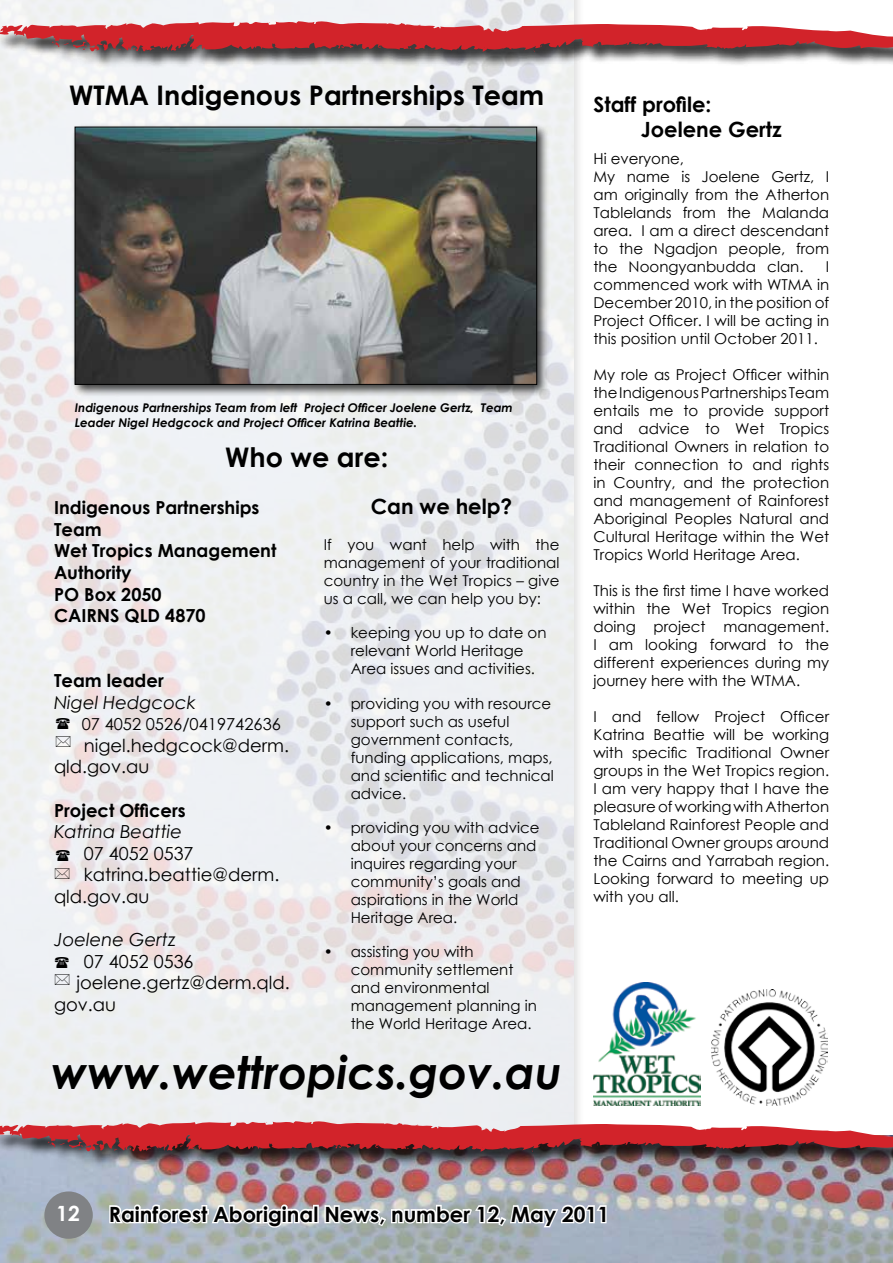
<style>
.page{position:relative;width:893px;height:1263px;background:#fff}
.page>*{position:absolute;margin:0;border:0;box-sizing:border-box;transform-origin:0 0}
.t1{font:italic 700 45px "Century Gothic";color:#000}
.t2{font:700 27px "Century Gothic";color:#000}
.t3{font:700 21px/25.2px "Century Gothic";color:#000}
.t4{font:700 21px "Century Gothic";color:#fff}
.t5{font:18px/21.6px "Century Gothic";color:#000}
.t6{font:700 18px/21.6px "Century Gothic";color:#000}
.t7{font:italic 18px "Century Gothic";color:#000}
.t8{font:16.5px "Century Gothic";color:#000}
.t9{font:15px/18px "Century Gothic";color:#000;text-align:justify}
.t10{font:italic 700 12px/14.4px "Century Gothic";color:#000}
</style>
<div class="page">
<img style="left:0;top:0;width:573px;height:1120px">
<img style="left:593px;top:982px;width:107px;height:123px">
<div style="left:71px;top:123px;width:478px;height:274px;background:#000;opacity:.75"></div>
<img style="left:77px;top:129px;width:458px;height:254px">
<div style="left:75px;top:127px;width:462px;height:258px;border:1px solid #000"></div>
<img style="left:0;top:1169px;width:893px;height:94px">
<div style="left:0;top:24px;width:893px;height:45px;background:#000;opacity:.75"></div>
<svg style="left:0;top:20px;width:893px;height:33px;background:#be565a"></svg>
<svg style="left:108px;top:1202px;width:207px;height:28px"></svg>
<div style="left:313px;top:1205px;width:6px;height:18px;border:3px solid #fff"></div>
<svg style="left:323px;top:1200px;width:285px;height:29px"></svg>
<div style="left:44px;top:1191px;width:49px;height:48px;background:#808285;border-radius:50%"></div>
<img style="left:711px;top:989px;width:117px;height:116px">
<div style="left:0;top:1124px;width:893px;height:45px;background:#000;opacity:.75"></div>
<svg style="left:0;top:1120px;width:893px;height:32px;background:#ba4e53"></svg>
<svg style="left:56px;top:736px;width:14px;height:11px"></svg>
<svg style="left:55px;top:956px;width:14px;height:11px"></svg>
<svg style="left:56px;top:718px;width:14px;height:11px"></svg>
<svg style="left:55px;top:974px;width:15px;height:11px"></svg>
<svg style="left:56px;top:849px;width:14px;height:12px"></svg>
<svg style="left:55px;top:868px;width:15px;height:11px"></svg>
<h2 class="t2" style="left:69px;top:75px;width:477px">WTMA Indigenous Partnerships Team</h2>
<p class="t10" style="left:75px;top:400px;width:439px">Indigenous Partnerships Team from left Project Officer Joelene Gertz, Team<br>Leader Nigel Hedgcock and Project Officer Katrina Beattie.</p>
<h2 class="t2" style="left:225px;top:436px;width:165px">Who we are:</h2>
<p class="t6" style="left:54px;top:496px;width:224px">Indigenous Partnerships<br>Team<br>Wet Tropics Management<br>Authority<br>PO Box 2050<br>CAIRNS QLD 4870</p>
<p class="t6" style="left:54px;top:669px;width:111px">Team leader</p>
<p class="t7" style="left:54px;top:689px;width:143px">Nigel Hedgcock</p>
<p class="t8" style="left:82px;top:713px;width:201px">07 4052 0526/0419742636</p>
<p class="t5" style="left:54px;top:734px;width:237px;text-indent:30px">nigel.hedgcock@derm. qld.gov.au</p>
<p class="t6" style="left:54px;top:798px;width:133px">Project Officers</p>
<p class="t7" style="left:54px;top:819px;width:130px">Katrina Beattie</p>
<p class="t5" style="left:84px;top:842px;width:111px">07 4052 0537</p>
<p class="t5" style="left:84px;top:864px;width:197px">katrina.beattie@derm.</p>
<p class="t5" style="left:54px;top:885px;width:97px">qld.gov.au</p>
<p class="t7" style="left:54px;top:927px;width:123px">Joelene Gertz</p>
<p class="t5" style="left:84px;top:950px;width:111px">07 4052 0536</p>
<p class="t5" style="left:76px;top:972px;width:215px">joelene.gertz@derm.qld.</p>
<p class="t5" style="left:54px;top:993px;width:64px">gov.au</p>
<h3 class="t3" style="left:371px;top:493px;width:143px">Can we help?</h3>
<p class="t9" style="left:324px;top:535px;width:237px">If you want help with the management of your traditional country in the Wet Tropics – give us a call, we can help you by:</p>
<p class="t9" style="left:351px;top:624px;width:197px;text-align:left;text-indent:-27px">• keeping you up to date on relevant World Heritage<br>Area issues and activities.</p>
<p class="t9" style="left:351px;top:694px;width:205px;text-align:left;text-indent:-27px">• providing you with resource support such as useful government contacts, funding applications, maps, and scientific and technical advice.</p>
<p class="t9" style="left:351px;top:818px;width:190px;text-align:left;text-indent:-27px">• providing you with advice about your concerns and inquires regarding your community’s goals and aspirations in the World<br>Heritage Area.</p>
<p class="t9" style="left:351px;top:942px;width:188px;text-align:left;text-indent:-27px">• assisting you with community settlement and environmental management planning in the World Heritage Area.</p>
<h1 class="t1" style="left:52px;top:1038px;width:512px">www.wettropics.gov.au</h1>
<h3 class="t3" style="left:641px;top:91px;width:143px;text-indent:-47px">Staff profile:<br>Joelene Gertz</h3>
<p class="t9" style="left:593px;top:150px;width:237px;text-align:left">Hi everyone,<br>My name is Joelene Gertz, I am originally from the Atherton<br>Tablelands from the Malanda area. I am a direct descendant to the Ngadjon people, from the Noongyanbudda clan.</p>
<p class="t9" style="left:593px;top:258px;width:237px;text-indent:232px">I commenced work with WTMA in December 2010, in the position of Project Officer. I will be acting in this position until October 2011.</p>
<p class="t9" style="left:593px;top:366px;width:237px">My role as Project Officer within the Indigenous Partnerships Team entails me to provide support and advice to Wet Tropics Traditional Owners in relation to their connection to and rights in Country, and the protection and management of Rainforest Aboriginal Peoples Natural and Cultural Heritage within the Wet Tropics World Heritage Area.</p>
<p class="t9" style="left:593px;top:582px;width:237px">This is the first time I have worked within the Wet Tropics region doing project management.<br>I am looking forward to the different experiences during my journey here with the WTMA.</p>
<p class="t9" style="left:593px;top:708px;width:237px">I and fellow Project Officer Katrina Beattie will be working with specific Traditional Owner groups in the Wet Tropics region.<br>I am very happy that I have the pleasure of working with Atherton Tableland Rainforest People and Traditional Owner groups around the Cairns and Yarrabah region.<br>Looking forward to meeting up with you all.</p>
<h3 class="t4" style="left:56px;top:1197px;width:25px">12</h3>
<h3 class="t3" style="left:109px;top:1200px;width:502px">Rainforest Aboriginal News, number 12, May 2011</h3>
</div>
